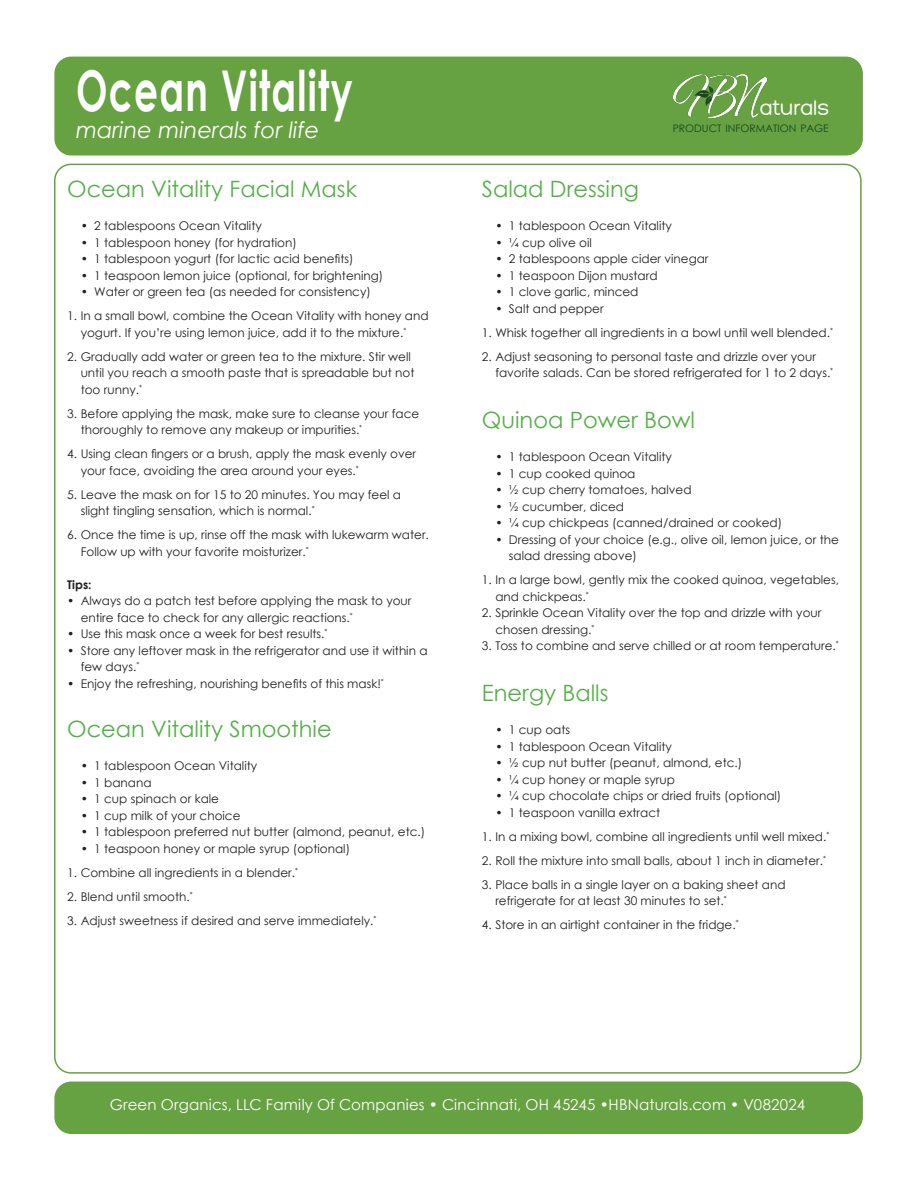
<style>
.page{position:relative;width:918px;height:1188px;background:#fff}
.page>*{position:absolute;margin:0;border:0;box-sizing:border-box;transform-origin:0 0}
.t1{font:700 56.25px "Century Gothic";letter-spacing:.035em;color:#fff;scale:.67 1}
.t2{font:22.5px "Century Gothic";color:#53b047}
.t3{font:italic 22.5px "Century Gothic";color:#fff}
.t4{font:22.5px "Traffolight";color:#fff}
.Paragraph_Style{font:15px "Century Gothic";letter-spacing:.015em;color:#fff}
.t5{font:12px/16.5px "Century Gothic";color:#1f2020}
.t6{font:700 12px "Century Gothic";color:#1f2020}
.t7{font:10.35px "Century Gothic";color:#17431f}
</style>
<div class="page">
<div style="left:55px;top:57px;width:807px;height:98px;background:#67a242;border-radius:16px"></div>
<div style="left:54px;top:57px;width:809px;height:99px;border:2px solid #67a242;border-radius:16px"></div>
<img style="left:673px;top:75px;width:93px;height:42px">
<div style="left:55px;top:1082px;width:807px;height:51px;background:#67a242;border-radius:16px"></div>
<div style="left:54px;top:1082px;width:809px;height:52px;border:2px solid #67a242;border-radius:16px"></div>
<p class="t1" style="left:76px;top:48px;width:414px">Ocean Vitality</p>
<p class="t3" style="left:76px;top:114px;width:245px">marine minerals for life</p>
<p class="t2" style="left:67px;top:173px;width:291px">Ocean Vitality Facial Mask</p>
<p class="t5" style="left:81px;top:217px;width:183px">• 2 tablespoons Ocean Vitality</p>
<p class="t5" style="left:81px;top:234px;width:218px">• 1 tablespoon honey (for hydration)</p>
<p class="t5" style="left:81px;top:250px;width:274px">• 1 tablespoon yogurt (for lactic acid benefits)</p>
<p class="t5" style="left:81px;top:267px;width:304px">• 1 teaspoon lemon juice (optional, for brightening)</p>
<p class="t5" style="left:81px;top:283px;width:292px">• Water or green tea (as needed for consistency)</p>
<p class="t5" style="left:81px;top:307px;width:350px;text-indent:-14px">1. In a small bowl, combine the Ocean Vitality with honey and yogurt. If you’re using lemon juice, add it to the mixture.<sup>*</sup></p>
<p class="t5" style="left:81px;top:348px;width:335px;text-indent:-14px">2. Gradually add water or green tea to the mixture. Stir well until you reach a smooth paste that is spreadable but not too runny.<sup>*</sup></p>
<p class="t5" style="left:81px;top:405px;width:340px;text-indent:-14px">3. Before applying the mask, make sure to cleanse your face thoroughly to remove any makeup or impurities.<sup>*</sup></p>
<p class="t5" style="left:81px;top:445px;width:337px;text-indent:-14px">4. Using clean fingers or a brush, apply the mask evenly over your face, avoiding the area around your eyes.<sup>*</sup></p>
<p class="t5" style="left:81px;top:486px;width:322px;text-indent:-14px">5. Leave the mask on for 15 to 20 minutes. You may feel a slight tingling sensation, which is normal.<sup>*</sup></p>
<p class="t5" style="left:81px;top:526px;width:350px;text-indent:-14px">6. Once the time is up, rinse off the mask with lukewarm water.<br>Follow up with your favorite moisturizer.<sup>*</sup></p>
<p class="t6" style="left:67px;top:575px;width:26px">Tips:</p>
<p class="t5" style="left:81px;top:592px;width:332px;text-indent:-14px">• Always do a patch test before applying the mask to your entire face to check for any allergic reactions.<sup>*</sup></p>
<p class="t5" style="left:67px;top:625px;width:262px">• Use this mask once a week for best results.<sup>*</sup></p>
<p class="t5" style="left:81px;top:642px;width:348px;text-indent:-14px">• Store any leftover mask in the refrigerator and use it within a few days.<sup>*</sup></p>
<p class="t5" style="left:67px;top:675px;width:318px">• Enjoy the refreshing, nourishing benefits of this mask!<sup>*</sup></p>
<p class="t2" style="left:67px;top:713px;width:266px">Ocean Vitality Smoothie</p>
<p class="t5" style="left:81px;top:757px;width:178px">• 1 tablespoon Ocean Vitality</p>
<p class="t5" style="left:81px;top:774px;width:72px">• 1 banana</p>
<p class="t5" style="left:81px;top:790px;width:140px">• 1 cup spinach or kale</p>
<p class="t5" style="left:81px;top:807px;width:161px">• 1 cup milk of your choice</p>
<p class="t5" style="left:81px;top:823px;width:346px">• 1 tablespoon preferred nut butter (almond, peanut, etc.)</p>
<p class="t5" style="left:81px;top:840px;width:271px">• 1 teaspoon honey or maple syrup (optional)</p>
<p class="t5" style="left:67px;top:864px;width:232px">1. Combine all ingredients in a blender.<sup>*</sup></p>
<p class="t5" style="left:67px;top:888px;width:127px">2. Blend until smooth.<sup>*</sup></p>
<p class="t5" style="left:67px;top:912px;width:311px">3. Adjust sweetness if desired and serve immediately.<sup>*</sup></p>
<p class="t4" style="left:760px;top:99px;width:71px">aturals</p>
<p class="t7" style="left:673px;top:121px;width:157px">PRODUCT INFORMATION PAGE</p>
<p class="t2" style="left:482px;top:173px;width:159px">Salad Dressing</p>
<p class="t5" style="left:495px;top:217px;width:178px">• 1 tablespoon Ocean Vitality</p>
<p class="t5" style="left:495px;top:234px;width:98px">• ¼ cup olive oil</p>
<p class="t5" style="left:495px;top:250px;width:215px">• 2 tablespoons apple cider vinegar</p>
<p class="t5" style="left:495px;top:267px;width:164px">• 1 teaspoon Dijon mustard</p>
<p class="t5" style="left:495px;top:283px;width:145px">• 1 clove garlic, minced</p>
<p class="t5" style="left:495px;top:300px;width:110px">• Salt and pepper</p>
<p class="t5" style="left:482px;top:324px;width:353px">1. Whisk together all ingredients in a bowl until well blended.<sup>*</sup></p>
<p class="t5" style="left:495px;top:348px;width:339px;text-indent:-14px">2. Adjust seasoning to personal taste and drizzle over your favorite salads. Can be stored refrigerated for 1 to 2 days.<sup>*</sup></p>
<p class="t2" style="left:482px;top:404px;width:215px">Quinoa Power Bowl</p>
<p class="t5" style="left:495px;top:448px;width:178px">• 1 tablespoon Ocean Vitality</p>
<p class="t5" style="left:495px;top:465px;width:142px">• 1 cup cooked quinoa</p>
<p class="t5" style="left:495px;top:481px;width:198px">• ½ cup cherry tomatoes, halved</p>
<p class="t5" style="left:495px;top:498px;width:130px">• ½ cucumber, diced</p>
<p class="t5" style="left:495px;top:514px;width:288px">• ¼ cup chickpeas (canned/drained or cooked)</p>
<p class="t5" style="left:509px;top:531px;width:332px;text-indent:-14px">• Dressing of your choice (e.g., olive oil, lemon juice, or the salad dressing above)</p>
<p class="t5" style="left:495px;top:571px;width:345px;text-indent:-14px">1. In a large bowl, gently mix the cooked quinoa, vegetables, and chickpeas.<sup>*</sup></p>
<p class="t5" style="left:495px;top:604px;width:328px;text-indent:-14px">2. Sprinkle Ocean Vitality over the top and drizzle with your chosen dressing.<sup>*</sup></p>
<p class="t5" style="left:482px;top:637px;width:359px">3. Toss to combine and serve chilled or at room temperature.<sup>*</sup></p>
<p class="t2" style="left:482px;top:677px;width:128px">Energy Balls</p>
<p class="t5" style="left:495px;top:721px;width:76px">• 1 cup oats</p>
<p class="t5" style="left:495px;top:738px;width:178px">• 1 tablespoon Ocean Vitality</p>
<p class="t5" style="left:495px;top:754px;width:248px">• ½ cup nut butter (peanut, almond, etc.)</p>
<p class="t5" style="left:495px;top:771px;width:181px">• ¼ cup honey or maple syrup</p>
<p class="t5" style="left:495px;top:787px;width:288px">• ¼ cup chocolate chips or dried fruits (optional)</p>
<p class="t5" style="left:495px;top:804px;width:166px">• 1 teaspoon vanilla extract</p>
<p class="t5" style="left:482px;top:828px;width:349px">1. In a mixing bowl, combine all ingredients until well mixed.<sup>*</sup></p>
<p class="t5" style="left:482px;top:852px;width:346px">2. Roll the mixture into small balls, about 1 inch in diameter.<sup>*</sup></p>
<p class="t5" style="left:495px;top:876px;width:292px;text-indent:-14px">3. Place balls in a single layer on a baking sheet and refrigerate for at least 30 minutes to set.<sup>*</sup></p>
<p class="t5" style="left:482px;top:916px;width:258px">4. Store in an airtight container in the fridge.<sup>*</sup></p>
<p class="Paragraph_Style" style="left:110px;top:1094px;width:697px">Green Organics, LLC Family Of Companies • Cincinnati, OH 45245 •HBNaturals.com • V082024</p>
</div>
